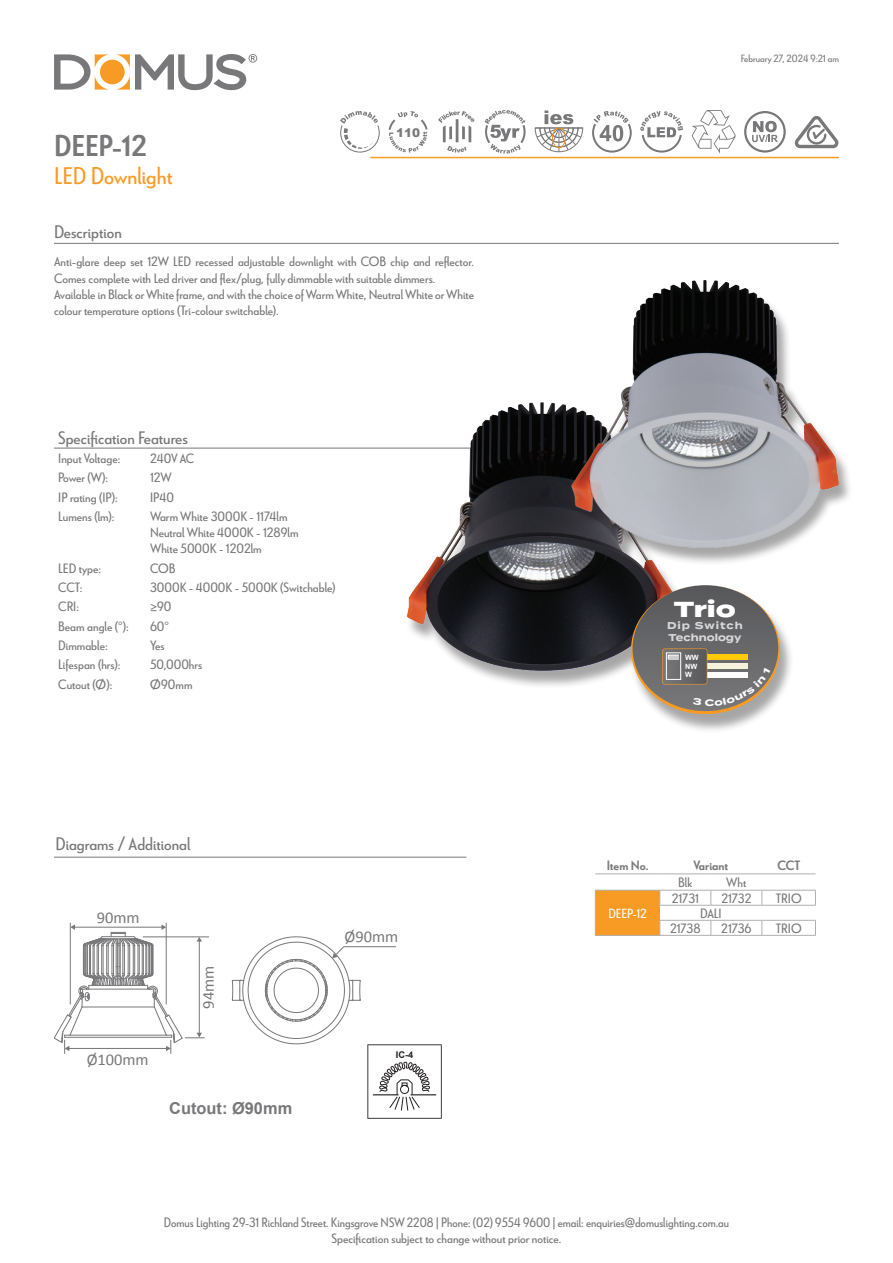
<style>
.page{position:relative;width:893px;height:1263px;background:#fff}
.page>*{position:absolute;margin:0;border:0;box-sizing:border-box;transform-origin:0 0}
.t1{font:700 30px "Le Havre";color:#787779}
.t2{font:24px "Le Havre";color:#f89b24}
.t3{font:800 21.75px "Termina";color:#fff;scale:1.15 1}
.t4{font:18px "Le Havre";color:#787779}
.t5{font:16.35px "Calibri";color:#787779}
.t6{font:700 16.35px "Arial";color:#787779}
.t7{font:13.5px/16.2px "Le Havre";color:#787779}
.t8{font:13.5px/16.2px "Le Havre";color:#787779;text-align:center;scale:.95 1}
.t9{font:700 13.5px "Le Havre";color:#787779}
.t10{font:13.2px "Le Havre";color:#fff}
.t11{font:900 12px "Arial";color:#79797a}
.t12{font:10.5px "Le Havre";color:#787779}
.t13{font:700 9.9px/11.9px "Termina";color:rgb(255 255 255/.75)}
.t14{font:700 9.3px "Arial";color:#231f20}
.t15{font:700 7.2px/8.7px "Arial";color:#fff}
</style>
<div class="page">
<svg style="left:54px;top:54px;width:55px;height:36px"></svg>
<svg style="left:116px;top:54px;width:141px;height:36px"></svg>
<div style="left:100px;top:60px;width:25px;height:24px;background:#f89b24;border-radius:50%"></div>
<hr style="left:370px;top:157px;width:469px;height:1px;background:#f89b24">
<hr style="left:54px;top:243px;width:785px;height:1px;background:#787779">
<hr style="left:54px;top:857px;width:412px;height:1px;background:#787779">
<hr style="left:54px;top:448px;width:92px;height:1px;background:#787779">
<hr style="left:146px;top:448px;width:328px;height:1px;background:#787779">
<svg style="left:595px;top:873px;width:221px;height:62px"></svg>
<hr style="left:595px;top:935px;width:65px;height:1px;background:#b1afb1">
<hr style="left:660px;top:935px;width:51px;height:1px;background:#b1afb1">
<hr style="left:711px;top:935px;width:51px;height:1px;background:#b1afb1">
<hr style="left:762px;top:935px;width:54px;height:1px;background:#b1afb1">
<hr style="left:595px;top:873px;width:65px;height:1px;background:#b1afb1">
<hr style="left:762px;top:873px;width:53px;height:1px;background:#b1afb1">
<hr style="left:595px;top:890px;width:65px;height:1px;background:#b1afb1">
<hr style="left:762px;top:890px;width:54px;height:1px;background:#b1afb1">
<hr style="left:762px;top:920px;width:54px;height:1px;background:#b1afb1">
<hr style="left:660px;top:873px;width:51px;height:1px;background:#b1afb1">
<hr style="left:660px;top:890px;width:51px;height:1px;background:#b1afb1">
<img style="left:388px;top:402px;width:284px;height:284px">
<img style="left:556px;top:280px;width:294px;height:288px">
<hr style="left:70px;top:923px;width:1px;height:81px;background:#787779">
<hr style="left:166px;top:923px;width:1px;height:81px;background:#787779">
<hr style="left:143px;top:936px;width:66px;height:1px;background:#787779">
<svg style="left:54px;top:924px;width:150px;height:129px"></svg>
<svg style="left:232px;top:936px;width:210px;height:183px"></svg>
<div style="left:630px;top:588px;width:164px;height:145px;background:#231f20;opacity:.4"></div>
<svg style="left:640px;top:111px;width:43px;height:42px"></svg>
<svg style="left:692px;top:110px;width:44px;height:44px"></svg>
<svg style="left:744px;top:111px;width:42px;height:42px"></svg>
<svg style="left:794px;top:116px;width:45px;height:32px"></svg>
<svg style="left:592px;top:111px;width:40px;height:42px"></svg>
<svg style="left:535px;top:110px;width:48px;height:42px"></svg>
<div style="left:552px;top:128px;width:14px;height:20px;border:1px solid #f29123;border-radius:50%"></div>
<svg style="left:484px;top:110px;width:42px;height:44px"></svg>
<svg style="left:438px;top:111px;width:36px;height:42px"></svg>
<svg style="left:389px;top:111px;width:39px;height:42px"></svg>
<svg style="left:340px;top:111px;width:40px;height:42px"></svg>
<svg style="left:631px;top:585px;width:149px;height:129px;background:#847f79"></svg>
<p class="t11" style="left:396px;top:124px;width:25px">110</p>
<h1 class="t1" style="left:54px;top:127px;width:94px">DEEP-12</h1>
<h2 class="t2" style="left:54px;top:162px;width:120px">LED Downlight</h2>
<h3 class="t4" style="left:54px;top:221px;width:69px">Description</h3>
<p class="t7" style="left:54px;top:253px;width:422px">Anti-glare deep set 12W LED recessed adjustable downlight with COB chip and reflector.<br>Comes complete with Led driver and flex/plug, fully dimmable with suitable dimmers.<br>Available in Black or White frame, and with the choice of Warm White, Neutral White or White colour temperature options (Tri-colour switchable).</p>
<h3 class="t4" style="left:58px;top:427px;width:131px">Specification Features</h3>
<p class="t7" style="left:58px;top:450px;width:64px">Input Voltage:</p>
<p class="t7" style="left:150px;top:450px;width:46px">240V AC</p>
<p class="t7" style="left:58px;top:469px;width:51px">Power (W):</p>
<p class="t7" style="left:150px;top:469px;width:23px">12W</p>
<p class="t7" style="left:58px;top:489px;width:61px">IP rating (IP):</p>
<p class="t7" style="left:150px;top:489px;width:25px">IP40</p>
<p class="t7" style="left:58px;top:508px;width:58px">Lumens (lm):</p>
<p class="t7" style="left:150px;top:508px;width:150px">Warm White 3000K - 1174lm<br>Neutral White 4000K - 1289lm<br>White 5000K - 1202lm</p>
<p class="t7" style="left:58px;top:560px;width:44px">LED type:</p>
<p class="t7" style="left:150px;top:560px;width:27px">COB</p>
<p class="t7" style="left:58px;top:579px;width:26px">CCT:</p>
<p class="t7" style="left:150px;top:579px;width:187px">3000K - 4000K - 5000K (Switchable)</p>
<p class="t7" style="left:58px;top:598px;width:22px">CRI:</p>
<p class="t7" style="left:150px;top:598px;width:23px">≥90</p>
<p class="t7" style="left:58px;top:618px;width:72px">Beam angle (°):</p>
<p class="t7" style="left:150px;top:618px;width:20px">60°</p>
<p class="t7" style="left:58px;top:637px;width:51px">Dimmable:</p>
<p class="t7" style="left:150px;top:637px;width:16px">Yes</p>
<p class="t7" style="left:58px;top:656px;width:64px">Lifespan (hrs):</p>
<p class="t7" style="left:150px;top:656px;width:54px">50,000hrs</p>
<p class="t7" style="left:58px;top:675px;width:56px">Cutout (Ø):</p>
<p class="t7" style="left:150px;top:675px;width:44px">Ø90mm</p>
<h3 class="t4" style="left:56px;top:833px;width:136px">Diagrams / Additional</h3>
<p class="t5" style="left:97px;top:906px;width:44px">90mm</p>
<p class="t5" style="left:87px;top:1048px;width:64px">Ø100mm</p>
<p class="t5" style="left:197px;top:1008px;width:44px;rotate:-90deg">94mm</p>
<p class="t6" style="left:169px;top:1097px;width:125px">Cutout: Ø90mm</p>
<p class="t5" style="left:345px;top:925px;width:55px">Ø90mm</p>
<p class="t14" style="left:396px;top:1048px;width:19px">IC-4</p>
<p class="t12" style="left:741px;top:53px;width:100px">February 27, 2024 9:21 am</p>
<h3 class="t3" style="left:674px;top:593px;width:55px">Trio</h3>
<p class="t13" style="left:667px;top:620px;width:77px">Dip Switch<br>Technology</p>
<p class="t15" style="left:685px;top:653px;width:15px">WW<br>NW<br>W</p>
<p class="t9" style="left:607px;top:857px;width:43px">Item No.</p>
<p class="t9" style="left:693px;top:857px;width:36px">Variant</p>
<p class="t9" style="left:777px;top:857px;width:25px">CCT</p>
<p class="t7" style="left:678px;top:874px;width:16px">Blk</p>
<p class="t7" style="left:726px;top:874px;width:22px">Wht</p>
<p class="t10" style="left:608px;top:906px;width:40px">DEEP-12</p>
<p class="t7" style="left:672px;top:890px;width:29px">21731</p>
<p class="t7" style="left:721px;top:890px;width:32px">21732</p>
<p class="t7" style="left:776px;top:890px;width:27px">TRIO</p>
<p class="t7" style="left:670px;top:906px;width:53px;line-height:15px;text-indent:30px">DALI<br>21738</p>
<p class="t7" style="left:721px;top:920px;width:32px">21736</p>
<p class="t7" style="left:776px;top:920px;width:27px">TRIO</p>
<p class="t8" style="left:164px;top:1214px;width:596px">Domus Lighting 29-31 Richland Street. Kingsgrove NSW 2208 | Phone: (02) 9554 9600 | email: enquiries@domuslighting.com.au<br>Specification subject to change without prior notice.</p>
</div>
